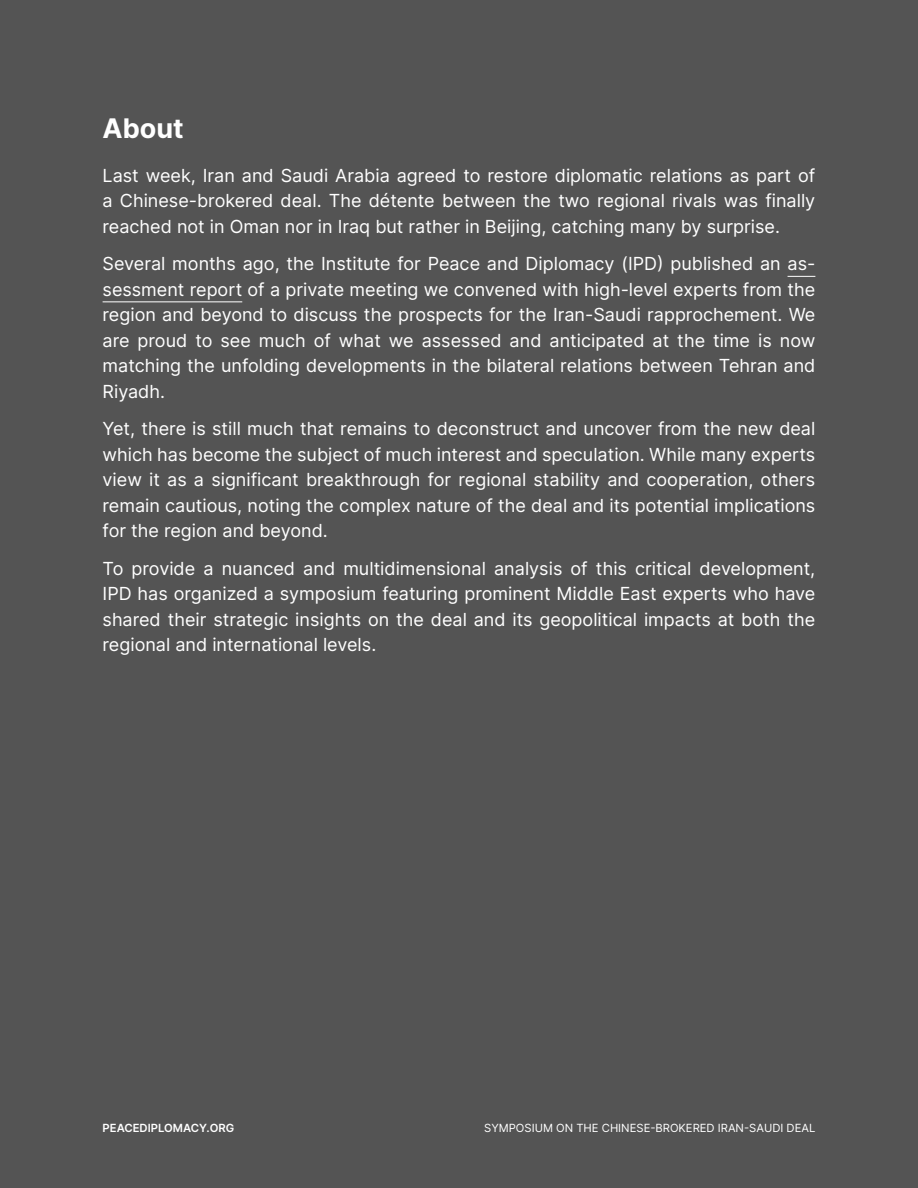
<style>
.page{position:relative;width:918px;height:1188px;background:#545454}
.page>*{position:absolute;margin:0;border:0;box-sizing:border-box;transform-origin:0 0}
.t1{font:700 27px "Inter";color:#fff}
.t2{font:18px/25.5px "Inter";color:#fff;text-align:justify}
.t3{font:11.25px "Inter";color:#fff}
.t4{font:600 11.25px "Inter";color:#fff}
</style>
<div class="page">
<svg style="left:788px;top:276px;width:27px;height:1px"></svg>
<hr style="left:103px;top:301px;width:139px;height:1px;background:#fff">
<h1 class="t1" style="left:103px;top:109px;width:83px">About</h1>
<p class="t2" style="left:103px;top:162px;width:714px">Last week, Iran and Saudi Arabia agreed to restore diplomatic relations as part of a Chinese-brokered deal. The détente between the two regional rivals was finally reached not in Oman nor in Iraq but rather in Beijing, catching many by surprise.</p>
<p class="t2" style="left:103px;top:251px;width:714px">Several months ago, the Institute for Peace and Diplomacy (IPD) published an as&shy;sessment report of a private meeting we convened with high-level experts from the region and beyond to discuss the prospects for the Iran-Saudi rapprochement. We are proud to see much of what we assessed and anticipated at the time is now matching the unfolding developments in the bilateral relations between Tehran and Riyadh.</p>
<p class="t2" style="left:103px;top:416px;width:714px">Yet, there is still much that remains to deconstruct and uncover from the new deal which has become the subject of much interest and speculation. While many experts view it as a significant breakthrough for regional stability and cooperation, others remain cautious, noting the complex nature of the deal and its potential implications for the region and beyond.</p>
<p class="t2" style="left:103px;top:555px;width:714px">To provide a nuanced and multidimensional analysis of this critical development, IPD has organized a symposium featuring prominent Middle East experts who have shared their strategic insights on the deal and its geopolitical impacts at both the regional and international levels.</p>
<p class="t4" style="left:103px;top:1120px;width:133px">PEACEDIPLOMACY.ORG</p>
<p class="t3" style="left:484px;top:1120px;width:333px">SYMPOSIUM ON THE CHINESE-BROKERED IRAN-SAUDI DEAL</p>
</div>
